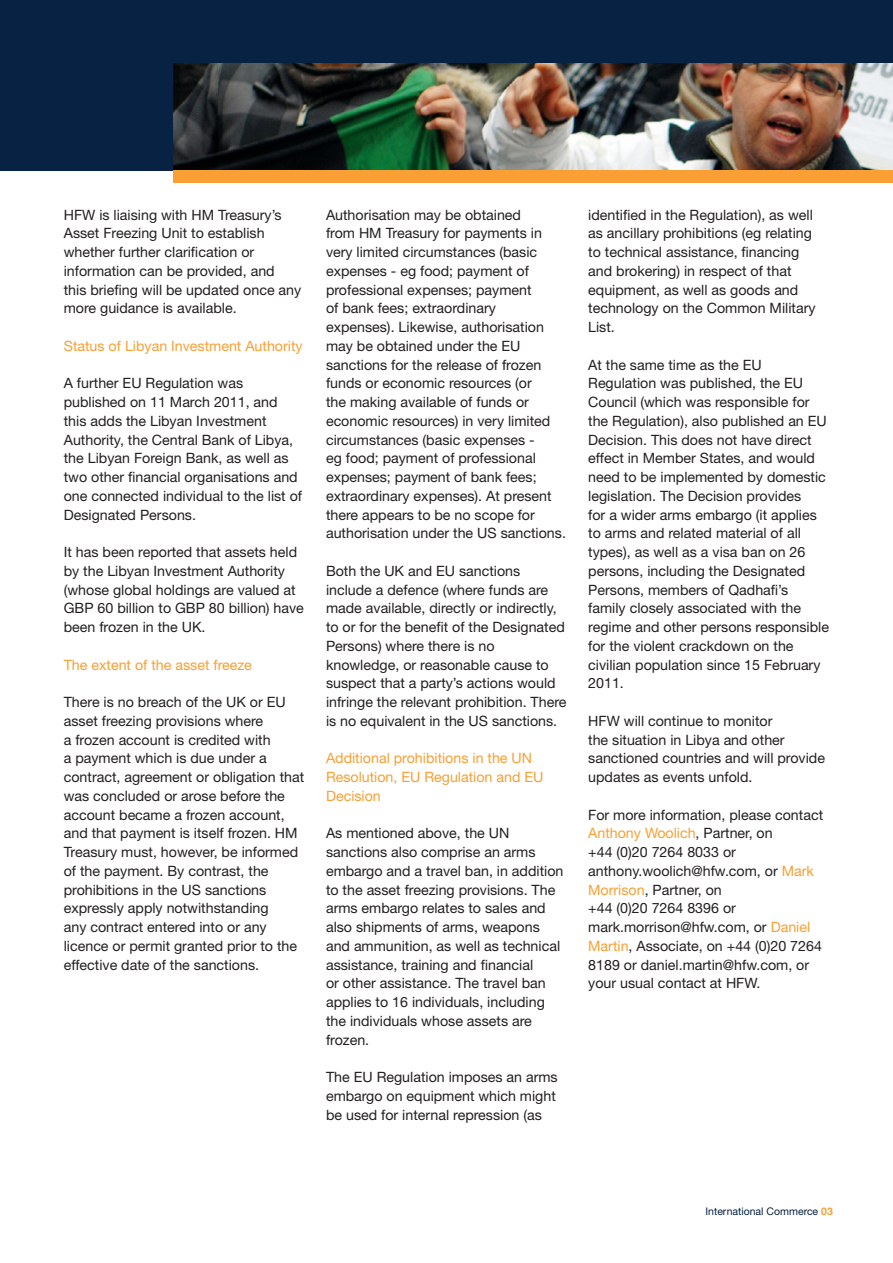
<style>
.page{position:relative;width:893px;height:1263px;background:#fff}
.page>*{position:absolute;margin:0;border:0;box-sizing:border-box;transform-origin:0 0}
.t1{font:14.25px/18.8px "Helvetica Neue LT";color:#231f20}
.t2{font:14.25px/18.8px "Helvetica Neue LT";color:#f99f33}
.t3{font:10.5px "Helvetica Neue LT";color:#072242}
.s1{color:#f99f33}
.s2{font-weight:700;color:#f99f33}
</style>
<div class="page">
<div style="left:0;top:0;width:893px;height:170px;background:#072242"></div>
<img style="left:174px;top:64px;width:719px;height:106px">
<div style="left:174px;top:170px;width:719px;height:13px;background:#f99f33"></div>
<p class="t1" style="left:64px;top:205px;width:239px">HFW is liaising with HM Treasury’s Asset Freezing Unit to establish whether further clarification or information can be provided, and<br>this briefing will be updated once any more guidance is available.</p>
<p class="t2" style="left:64px;top:336px;width:240px">Status of Libyan Investment Authority</p>
<p class="t1" style="left:64px;top:374px;width:240px">A further EU Regulation was published on 11 March 2011, and this adds the Libyan Investment<br>Authority, the Central Bank of Libya, the Libyan Foreign Bank, as well as two other financial organisations and one connected individual to the list of<br>Designated Persons.</p>
<p class="t1" style="left:64px;top:542px;width:242px">It has been reported that assets held by the Libyan Investment Authority (whose global holdings are valued at GBP 60 billion to GBP 80 billion) have been frozen in the UK.</p>
<p class="t2" style="left:64px;top:655px;width:190px">The extent of the asset freeze</p>
<p class="t1" style="left:64px;top:692px;width:242px">There is no breach of the UK or EU asset freezing provisions where<br>a frozen account is credited with<br>a payment which is due under a contract, agreement or obligation that was concluded or arose before the account became a frozen account, and that payment is itself frozen. HM Treasury must, however, be informed of the payment. By contrast, the prohibitions in the US sanctions expressly apply notwithstanding<br>any contract entered into or any licence or permit granted prior to the effective date of the sanctions.</p>
<p class="t1" style="left:326px;top:205px;width:241px">Authorisation may be obtained<br>from HM Treasury for payments in very limited circumstances (basic expenses - eg food; payment of professional expenses; payment<br>of bank fees; extraordinary expenses). Likewise, authorisation may be obtained under the EU sanctions for the release of frozen funds or economic resources (or<br>the making available of funds or economic resources) in very limited circumstances (basic expenses -<br>eg food; payment of professional expenses; payment of bank fees; extraordinary expenses). At present there appears to be no scope for authorisation under the US sanctions.</p>
<p class="t1" style="left:326px;top:561px;width:242px">Both the UK and EU sanctions include a defence (where funds are made available, directly or indirectly, to or for the benefit of the Designated Persons) where there is no knowledge, or reasonable cause to suspect that a party’s actions would infringe the relevant prohibition. There is no equivalent in the US sanctions.</p>
<p class="t2" style="left:326px;top:749px;width:219px">Additional prohibitions in the UN<br>Resolution, EU Regulation and EU<br>Decision</p>
<p class="t1" style="left:326px;top:824px;width:239px">As mentioned above, the UN sanctions also comprise an arms embargo and a travel ban, in addition to the asset freezing provisions. The arms embargo relates to sales and also shipments of arms, weapons and ammunition, as well as technical assistance, training and financial<br>or other assistance. The travel ban applies to 16 individuals, including the individuals whose assets are frozen.</p>
<p class="t1" style="left:326px;top:1067px;width:233px">The EU Regulation imposes an arms embargo on equipment which might be used for internal repression (as</p>
<p class="t1" style="left:588px;top:205px;width:229px">identified in the Regulation), as well as ancillary prohibitions (eg relating to technical assistance, financing and brokering) in respect of that equipment, as well as goods and technology on the Common Military<br>List.</p>
<p class="t1" style="left:588px;top:355px;width:242px">At the same time as the EU<br>Regulation was published, the EU<br>Council (which was responsible for the Regulation), also published an EU<br>Decision. This does not have direct effect in Member States, and would need to be implemented by domestic legislation. The Decision provides<br>for a wider arms embargo (it applies to arms and related material of all types), as well as a visa ban on 26 persons, including the Designated<br>Persons, members of Qadhafi’s family closely associated with the regime and other persons responsible for the violent crackdown on the civilian population since 15 February<br>2011.</p>
<p class="t1" style="left:588px;top:711px;width:238px">HFW will continue to monitor<br>the situation in Libya and other sanctioned countries and will provide updates as events unfold.</p>
<p class="t1" style="left:588px;top:805px;width:236px">For more information, please contact<br><span class="s1">Anthony Woolich</span>, Partner, on<br>+44 (0)20 7264 8033 or anthony.woolich@hfw.com, or <span class="s1">Mark<br>Morrison</span>, Partner, on<br>+44 (0)20 7264 8396 or mark.morrison@hfw.com, or <span class="s1">Daniel<br>Martin</span>, Associate, on +44 (0)20 7264<br>8189 or daniel.martin@hfw.com, or your usual contact at HFW.</p>
<p class="t3" style="left:705px;top:1205px;width:129px">International Commerce <span class="s2">03</span></p>
</div>
